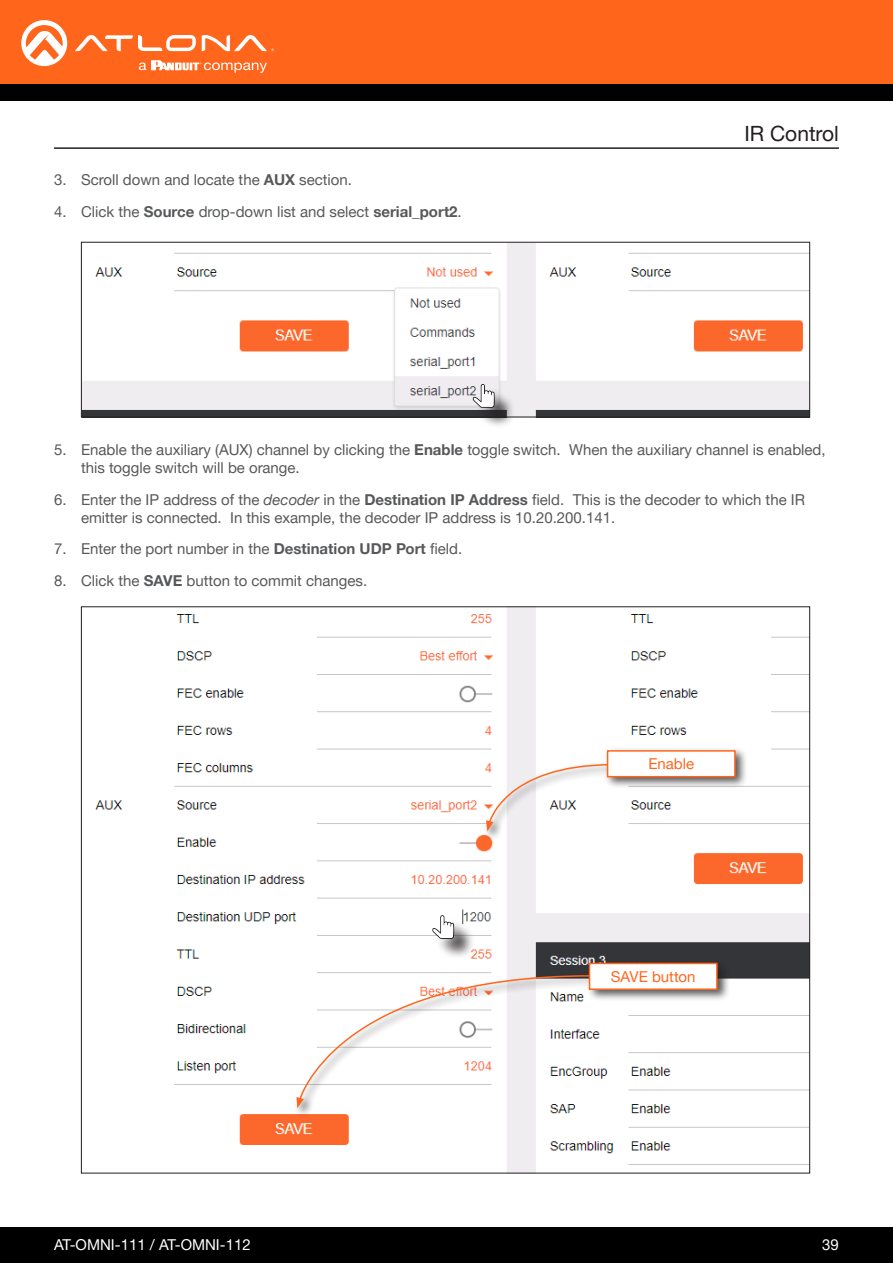
<style>
.page{position:relative;width:893px;height:1263px;background:#fff}
.page>*{position:absolute;margin:0;border:0;box-sizing:border-box;transform-origin:0 0}
.Non_TOC_Section_Head{font:21px "Helvetica Neue LTW1 G";color:#231f20}
.t1{font:15px/18px "Helvetica Neue LTW1 G";color:#57585a}
.t2{font:15px "Helvetica Neue LTW1 G";color:#fff}
.General_Text{font:15px "Helvetica Neue LTW1 G";color:#ff661c}
.s1{font-weight:700}
.s2{font-style:italic}
</style>
<div class="page">
<div style="left:0;top:1227px;width:893px;height:36px;background:#000"></div>
<div style="left:0;top:0;width:893px;height:84px;background:#ff661c"></div>
<div style="left:0;top:84px;width:893px;height:16px;background:#000"></div>
<svg style="left:75px;top:35px;width:121px;height:16px"></svg>
<svg style="left:202px;top:35px;width:72px;height:16px"></svg>
<svg style="left:21px;top:20px;width:46px;height:46px"></svg>
<svg style="left:139px;top:60px;width:128px;height:13px"></svg>
<hr style="left:54px;top:147px;width:785px;height:2px;background:#231f20">
<img style="left:95px;top:608px;width:713px;height:563px">
<img style="left:83px;top:244px;width:725px;height:171px">
<div style="left:81px;top:242px;width:729px;height:175px;border:1px solid #231f20"></div>
<div style="left:476px;top:387px;width:39px;height:41px;background:#231f20;opacity:.75"></div>
<svg style="left:473px;top:384px;width:22px;height:24px"></svg>
<div style="left:435px;top:918px;width:40px;height:41px;background:#231f20;opacity:.75"></div>
<svg style="left:432px;top:915px;width:22px;height:24px"></svg>
<div style="left:294px;top:960px;width:436px;height:159px;background:#231f20;opacity:.75"></div>
<svg style="left:296px;top:974px;width:297px;height:134px"></svg>
<div style="left:589px;top:963px;width:128px;height:26px;background:#fff"></div>
<div style="left:589px;top:963px;width:129px;height:27px;border:2px solid #ff661c"></div>
<div style="left:483px;top:747px;width:265px;height:96px;background:#231f20;opacity:.75"></div>
<svg style="left:486px;top:763px;width:129px;height:68px"></svg>
<div style="left:608px;top:751px;width:127px;height:26px;background:#fff"></div>
<div style="left:607px;top:750px;width:129px;height:27px;border:2px solid #ff661c"></div>
<p class="t1" style="left:54px;top:171px;width:300px">3. Scroll down and locate the <span class="s1">AUX</span> section.</p>
<p class="t1" style="left:54px;top:202px;width:409px">4. Click the <span class="s1">Source</span> drop-down list and select <span class="s1">serial_port2</span>.</p>
<p class="Non_TOC_Section_Head" style="left:744px;top:120px;width:96px">IR Control</p>
<p class="t1" style="left:81px;top:441px;width:746px;text-indent:-27px">5. Enable the auxiliary (AUX) channel by clicking the <span class="s1">Enable</span> toggle switch. When the auxiliary channel is enabled, this toggle switch will be orange.</p>
<p class="t1" style="left:81px;top:490px;width:726px;text-indent:-27px">6. Enter the IP address of the <span class="s2">decoder</span> in the <span class="s1">Destination IP Address</span> field. This is the decoder to which the IR emitter is connected. In this example, the decoder IP address is 10.20.200.141.</p>
<p class="t1" style="left:54px;top:540px;width:410px">7. Enter the port number in the <span class="s1">Destination UDP Port</span> field.</p>
<p class="t1" style="left:54px;top:571px;width:315px">8. Click the <span class="s1">SAVE</span> button to commit changes.</p>
<p class="General_Text" style="left:648px;top:754px;width:47px">Enable</p>
<p class="General_Text" style="left:611px;top:967px;width:86px">SAVE button</p>
<p class="t2" style="left:54px;top:1235px;width:198px">AT-OMNI-111 / AT-OMNI-112</p>
<p class="t2" style="left:822px;top:1235px;width:18px">39</p>
</div>
